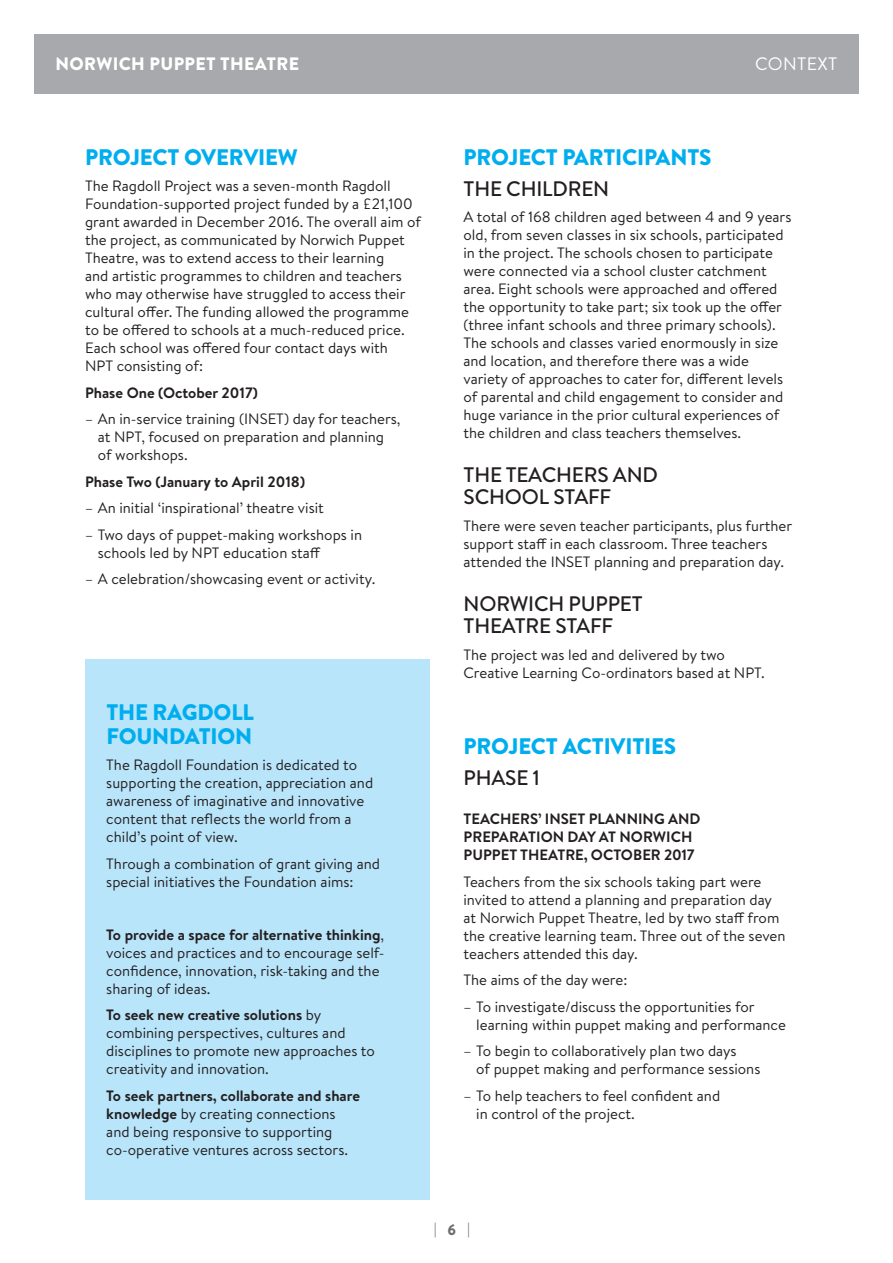
<style>
.page{position:relative;width:893px;height:1263px;background:#fff}
.page>*{position:absolute;margin:0;border:0;box-sizing:border-box;transform-origin:0 0}
.A_level_1_heading{font:900 22.5px/24px "Brandon Text";letter-spacing:-.01em;color:#00aeef}
.B_level_2_heading{font:500 21px/22.5px "Brandon Text";letter-spacing:-.01em;color:#231f20}
.t1{font:900 18px "Brandon Text";letter-spacing:.02em;color:#fff}
.t2{font:18px "Brandon Text";letter-spacing:.02em;color:#fff}
.main_text{font:15px/18px "Brandon Text";color:#231f20}
.BL_bullet_list{font:15px/18px "Brandon Text";color:#231f20}
.C_level_3_heading{font:700 15px/18px "Brandon Text";color:#231f20}
.main_text-2{font:700 15px "Brandon Text";color:#231f20}
.t3{font:15px "Brandon Text";color:#6c6d70}
.s1{font-weight:700}
.s2{font-weight:900}
</style>
<div class="page">
<div style="left:85px;top:659px;width:344px;height:540px;background:#b9e5fa"></div>
<div style="left:34px;top:34px;width:825px;height:60px;background:#a8a9ad"></div>
<p class="t1" style="left:55px;top:51px;width:245px">NORWICH PUPPET THEATRE</p>
<p class="t2" style="left:755px;top:51px;width:84px">CONTEXT</p>
<p class="A_level_1_heading" style="left:85px;top:144px;width:214px">PROJECT OVERVIEW</p>
<p class="main_text" style="left:85px;top:176px;width:337px">The Ragdoll Project was a seven-month Ragdoll Foundation-supported project funded by a £21,100 grant awarded in December 2016. The overall aim of the project, as communicated by Norwich Puppet Theatre, was to extend access to their learning<br>and artistic programmes to children and teachers who may otherwise have struggled to access their cultural offer. The funding allowed the programme to be offered to schools at a much-reduced price.<br>Each school was offered four contact days with<br>NPT consisting of:</p>
<p class="main_text-2" style="left:85px;top:382px;width:174px">Phase One (October 2017)</p>
<p class="BL_bullet_list" style="left:98px;top:409px;width:304px;text-indent:-13px">– An in-service training (INSET) day for teachers, at NPT, focused on preparation and planning of workshops.</p>
<p class="main_text-2" style="left:85px;top:471px;width:222px">Phase Two (January to April 2018)</p>
<p class="BL_bullet_list" style="left:85px;top:498px;width:240px">– An initial ‘inspirational’ theatre visit</p>
<p class="BL_bullet_list" style="left:98px;top:525px;width:266px;text-indent:-13px">– Two days of puppet-making workshops in schools led by NPT education staff</p>
<p class="BL_bullet_list" style="left:85px;top:569px;width:292px">– A celebration/showcasing event or activity.</p>
<p class="A_level_1_heading" style="left:106px;top:699px;width:149px">THE RAGDOLL<br>FOUNDATION</p>
<p class="main_text" style="left:106px;top:755px;width:268px">The Ragdoll Foundation is dedicated to supporting the creation, appreciation and awareness of imaginative and innovative content that reflects the world from a child’s point of view.</p>
<p class="main_text" style="left:106px;top:854px;width:275px">Through a combination of grant giving and special initiatives the Foundation aims:</p>
<p class="main_text" style="left:106px;top:925px;width:280px"><span class="s1">To provide a space for alternative thinking</span>, voices and practices and to encourage self&shy;confidence, innovation, risk-taking and the sharing of ideas.</p>
<p class="main_text" style="left:106px;top:1005px;width:270px"><span class="s1">To seek new creative solutions</span> by combining perspectives, cultures and disciplines to promote new approaches to creativity and innovation.</p>
<p class="main_text" style="left:106px;top:1086px;width:255px"><span class="s1">To seek partners, collaborate and share knowledge</span> by creating connections and being responsive to supporting co-operative ventures across sectors.</p>
<p class="A_level_1_heading" style="left:464px;top:144px;width:249px">PROJECT PARTICIPANTS</p>
<p class="B_level_2_heading" style="left:464px;top:177px;width:147px">THE CHILDREN</p>
<p class="main_text" style="left:463px;top:207px;width:329px">A total of 168 children aged between 4 and 9 years old, from seven classes in six schools, participated in the project. The schools chosen to participate were connected via a school cluster catchment area. Eight schools were approached and offered the opportunity to take part; six took up the offer (three infant schools and three primary schools).<br>The schools and classes varied enormously in size and location, and therefore there was a wide variety of approaches to cater for, different levels of parental and child engagement to consider and huge variance in the prior cultural experiences of the children and class teachers themselves.</p>
<p class="B_level_2_heading" style="left:464px;top:463px;width:196px">THE TEACHERS AND<br>SCHOOL STAFF</p>
<p class="main_text" style="left:463px;top:516px;width:330px">There were seven teacher participants, plus further support staff in each classroom. Three teachers attended the INSET planning and preparation day.</p>
<p class="B_level_2_heading" style="left:464px;top:592px;width:181px">NORWICH PUPPET<br>THEATRE STAFF</p>
<p class="main_text" style="left:463px;top:645px;width:303px">The project was led and delivered by two<br>Creative Learning Co-ordinators based at NPT.</p>
<p class="A_level_1_heading" style="left:464px;top:733px;width:214px">PROJECT ACTIVITIES</p>
<p class="B_level_2_heading" style="left:464px;top:766px;width:78px">PHASE 1</p>
<p class="C_level_3_heading" style="left:464px;top:809px;width:238px">TEACHERS’ INSET PLANNING AND<br>PREPARATION DAY AT NORWICH<br>PUPPET THEATRE, OCTOBER 2017</p>
<p class="main_text" style="left:463px;top:872px;width:324px">Teachers from the six schools taking part were invited to attend a planning and preparation day at Norwich Puppet Theatre, led by two staff from the creative learning team. Three out of the seven teachers attended this day.</p>
<p class="main_text" style="left:463px;top:970px;width:165px">The aims of the day were:</p>
<p class="BL_bullet_list" style="left:476px;top:997px;width:311px;text-indent:-13px">– To investigate/discuss the opportunities for learning within puppet making and performance</p>
<p class="BL_bullet_list" style="left:476px;top:1041px;width:286px;text-indent:-13px">– To begin to collaboratively plan two days<br>of puppet making and performance sessions</p>
<p class="BL_bullet_list" style="left:476px;top:1086px;width:245px;text-indent:-13px">– To help teachers to feel confident and in control of the project.</p>
<p class="t3" style="left:434px;top:1220px;width:38px">| <span class="s2">6</span> |</p>
</div>
